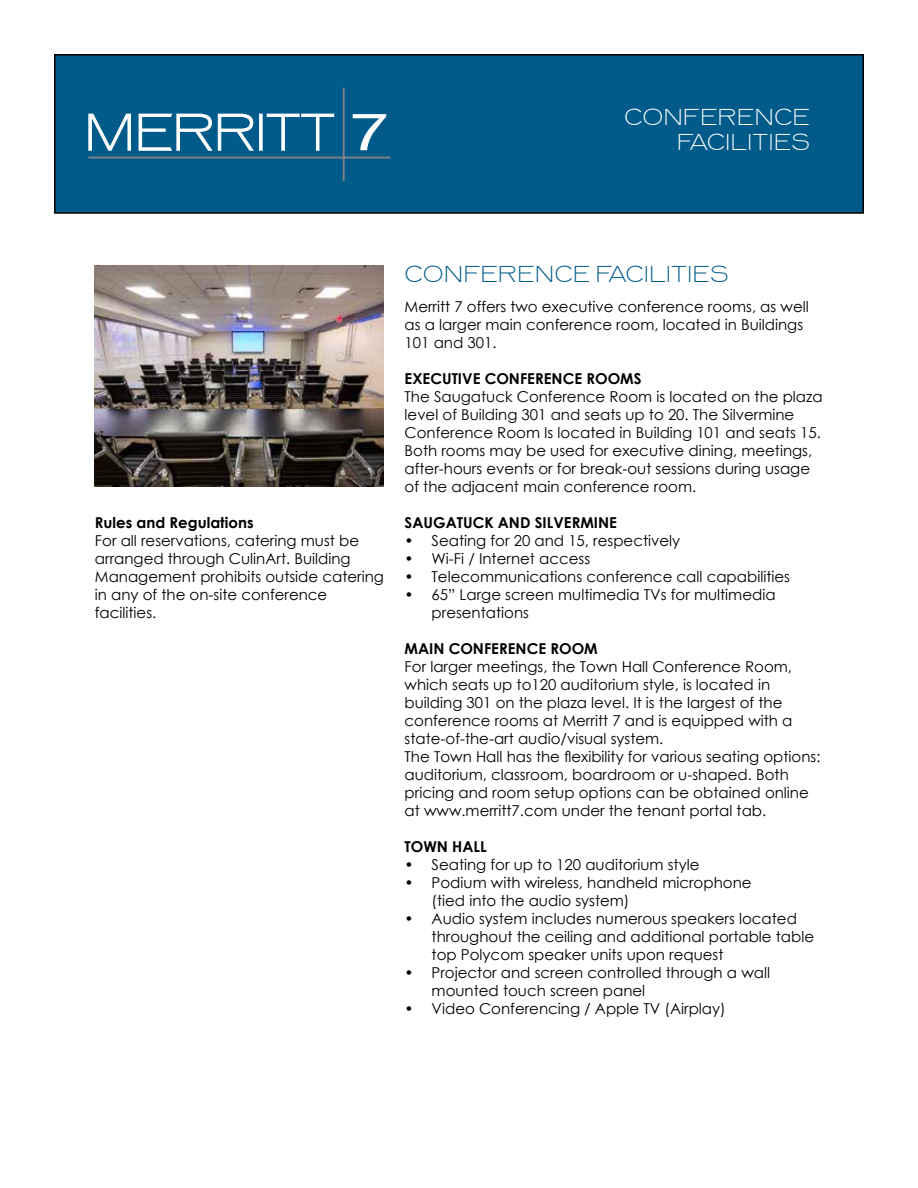
<style>
.page{position:relative;width:918px;height:1188px;background:#fff}
.page>*{position:absolute;margin:0;border:0;box-sizing:border-box;transform-origin:0 0}
.t1{font:300 expanded 21px/25.2px "Vonnes";color:#fff;text-align:right}
.t2{font:300 expanded 21px "Vonnes";color:#005b8b}
.t3{font:15px/18px "Century Gothic";color:#000}
.t4{font:700 15px "Century Gothic";color:#000}
</style>
<div class="page">
<div style="left:55px;top:55px;width:808px;height:158px;background:#005a8a"></div>
<div style="left:54px;top:54px;width:810px;height:160px;border:2px solid #000"></div>
<svg style="left:89px;top:114px;width:42px;height:36px"></svg>
<svg style="left:139px;top:114px;width:73px;height:37px"></svg>
<svg style="left:218px;top:114px;width:35px;height:37px"></svg>
<div style="left:259px;top:114px;width:3px;height:36px;background:#fff;border:1px solid #fff"></div>
<svg style="left:267px;top:114px;width:67px;height:36px"></svg>
<svg style="left:353px;top:114px;width:33px;height:36px"></svg>
<hr style="left:88px;top:157px;width:303px;height:1px;background:#808285">
<hr style="left:343px;top:88px;width:2px;height:93px;background:#808285">
<img style="left:95px;top:265px;width:289px;height:221px">
<h1 class="t1" style="left:624px;top:104px;width:187px">CONFERENCE<br>FACILITIES</h1>
<p class="t4" style="left:95px;top:511px;width:160px">Rules and Regulations</p>
<p class="t3" style="left:95px;top:532px;width:291px">For all reservations, catering must be arranged through CulinArt. Building<br>Management prohibits outside catering in any of the on-site conference facilities.</p>
<h1 class="t2" style="left:405px;top:262px;width:326px">CONFERENCE FACILITIES</h1>
<p class="t3" style="left:405px;top:297px;width:406px">Merritt 7 offers two executive conference rooms, as well as a larger main conference room, located in Buildings<br>101 and 301.</p>
<p class="t4" style="left:405px;top:367px;width:238px">EXECUTIVE CONFERENCE ROOMS</p>
<p class="t3" style="left:405px;top:387px;width:420px">The Saugatuck Conference Room is located on the plaza level of Building 301 and seats up to 20. The Silvermine Conference Room Is located in Building 101 and seats 15.<br>Both rooms may be used for executive dining, meetings, after-hours events or for break-out sessions during usage of the adjacent main conference room.</p>
<p class="t4" style="left:405px;top:511px;width:214px">SAUGATUCK AND SILVERMINE</p>
<p class="t3" style="left:405px;top:531px;width:277px">• Seating for 20 and 15, respectively</p>
<p class="t3" style="left:405px;top:549px;width:187px">• Wi-Fi / Internet access</p>
<p class="t3" style="left:405px;top:567px;width:387px">• Telecommunications conference call capabilities</p>
<p class="t3" style="left:432px;top:585px;width:346px;text-indent:-27px">• 65” Large screen multimedia TVs for multimedia presentations</p>
<p class="t4" style="left:405px;top:637px;width:195px">MAIN CONFERENCE ROOM</p>
<p class="t3" style="left:405px;top:657px;width:417px">For larger meetings, the Town Hall Conference Room, which seats up to120 auditorium style, is located in building 301 on the plaza level. It is the largest of the conference rooms at Merritt 7 and is equipped with a state-of-the-art audio/visual system.<br>The Town Hall has the flexibility for various seating options: auditorium, classroom, boardroom or u-shaped. Both pricing and room setup options can be obtained online at www.merritt7.com under the tenant portal tab.</p>
<p class="t4" style="left:405px;top:835px;width:84px">TOWN HALL</p>
<p class="t3" style="left:405px;top:855px;width:296px">• Seating for up to 120 auditorium style</p>
<p class="t3" style="left:432px;top:873px;width:321px;text-indent:-27px">• Podium with wireless, handheld microphone (tied into the audio system)</p>
<p class="t3" style="left:432px;top:909px;width:384px;text-indent:-27px">• Audio system includes numerous speakers located throughout the ceiling and additional portable table top Polycom speaker units upon request</p>
<p class="t3" style="left:432px;top:963px;width:340px;text-indent:-27px">• Projector and screen controlled through a wall mounted touch screen panel</p>
<p class="t3" style="left:405px;top:999px;width:323px">• Video Conferencing / Apple TV (Airplay)</p>
</div>
